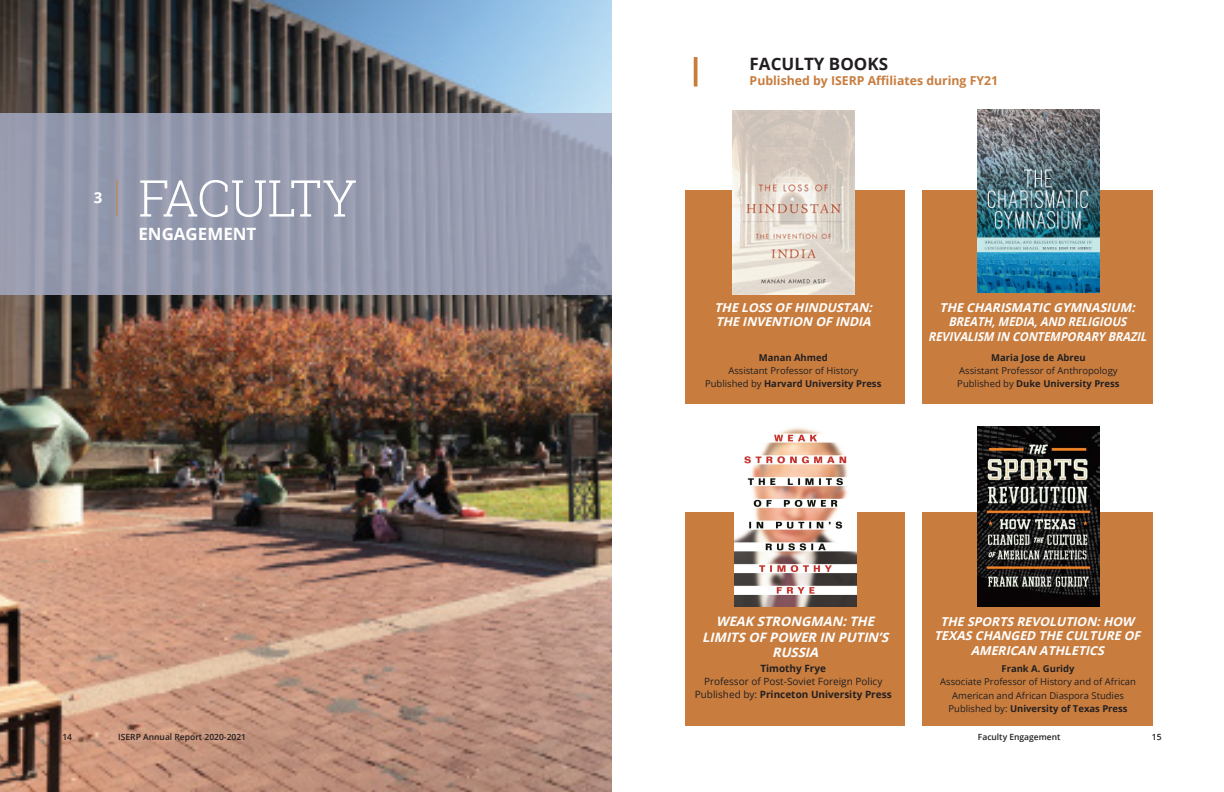
<style>
.page{position:relative;width:1224px;height:792px;background:#fff}
.page>*{position:absolute;margin:0;border:0;box-sizing:border-box;transform-origin:0 0}
.Page_Header_-_Blue{font:300 50.8px "Roboto Slab";letter-spacing:-.02em;color:#fff}
.Page_Header_-_Black{font:700 17px "Open Sans";color:#231f20}
.Page_Header_-_White{font:700 16.9px "Open Sans";color:#fff}
.Page_Section_Title{font:700 15.1px "Open Sans";color:#fff}
.Page_Section_Title-2{font:italic 700 13px/15.6px "Open Sans";color:#fff;text-align:center}
.Page_Section_Title-3{font:italic 700 12.3px/14.7px "Open Sans";color:#fff;text-align:center}
.Page_Section_Title-4{font:700 12.3px "Open Sans";color:#c87d3f}
.Page_Body_Text_-_Bla{font:700 10px "Open Sans";color:#231f20}
.Page_Body_Text_-_Bla-2{font:10px "Open Sans";color:#231f20}
.Page_Body_Text_-_Bla-3{font:700 9.5px "Open Sans";color:#231f20}
.Page_Body_Text_-_Bla-4{font:9.5px/13.2px "Open Sans";color:#231f20;text-align:center}
.t1{font:600 8.5px "Open Sans";color:#231f20}
.s1{font-weight:400}
</style>
<div class="page">
<img style="left:0;top:0;width:612px;height:792px">
<div style="left:685px;top:191px;width:220px;height:213px;background:#c87d3f"></div>
<div style="left:685px;top:512px;width:220px;height:214px;background:#c87d3f"></div>
<div style="left:922px;top:191px;width:230px;height:213px;background:#c87d3f"></div>
<div style="left:922px;top:512px;width:230px;height:214px;background:#c87d3f"></div>
<div style="left:0;top:113px;width:612px;height:182px;background:#989cb0"></div>
<hr style="left:116px;top:179px;width:1px;height:37px;background:#c87d3f">
<svg style="left:694px;top:57px;width:4px;height:30px"></svg>
<img style="left:732px;top:111px;width:122px;height:184px">
<img style="left:734px;top:427px;width:122px;height:180px">
<img style="left:977px;top:110px;width:122px;height:183px">
<img style="left:977px;top:426px;width:123px;height:181px">
<p class="Page_Header_-_Black" style="left:750px;top:52px;width:140px">FACULTY BOOKS</p>
<p class="Page_Section_Title" style="left:94px;top:187px;width:10px">3</p>
<p class="Page_Header_-_Blue" style="left:138px;top:163px;width:220px">FACULTY</p>
<p class="Page_Header_-_White" style="left:138px;top:222px;width:119px">ENGAGEMENT</p>
<p class="Page_Section_Title-4" style="left:750px;top:72px;width:250px">Published by ISERP Affiliates during FY21</p>
<p class="Page_Section_Title-3" style="left:715px;top:300px;width:163px;text-align:left">THELOSSOFHINDUSTAN:<br>THEINVENTION OFINDIA</p>
<p class="Page_Body_Text_-_Bla-3" style="left:759px;top:351px;width:70px">Manan Ahmed</p>
<p class="Page_Body_Text_-_Bla-4" style="left:728px;top:364px;width:131px">Assistant Professor of History</p>
<p class="Page_Body_Text_-_Bla-3" style="left:705px;top:377px;width:178px"><span class="s1">Published by</span> Harvard University Press</p>
<p class="Page_Section_Title-3" style="left:928px;top:300px;width:224px">THECHARISMATIC GYMNASIUM:<br>BREATH,MEDIA,AND RELIGIOUS<br>REVIVALISM IN CONTEMPORARYBRAZIL</p>
<p class="Page_Body_Text_-_Bla-3" style="left:991px;top:351px;width:96px">Maria Jose de Abreu</p>
<p class="Page_Body_Text_-_Bla-4" style="left:959px;top:364px;width:160px">Assistant Professor of Anthropology</p>
<p class="Page_Body_Text_-_Bla-3" style="left:957px;top:377px;width:164px"><span class="s1">Published by</span> Duke University Press</p>
<p class="Page_Section_Title-2" style="left:702px;top:613px;width:192px">WEAK STRONGMAN:THE<br>LIMITSOFPOWER IN PUTIN’S<br>RUSSIA</p>
<p class="Page_Body_Text_-_Bla" style="left:760px;top:662px;width:67px">Timothy Frye</p>
<p class="Page_Body_Text_-_Bla-2" style="left:704px;top:675px;width:180px">Professor of Post-Soviet Foreign Policy</p>
<p class="Page_Body_Text_-_Bla" style="left:695px;top:688px;width:198px"><span class="s1">Published by:</span> Princeton University Press</p>
<p class="Page_Section_Title-3" style="left:934px;top:613px;width:212px">THESPORTSREVOLUTION:HOW<br>TEXASCHANGED THECULTUREOF<br>AMERICAN ATHLETICS</p>
<p class="Page_Body_Text_-_Bla-3" style="left:1002px;top:662px;width:74px">Frank A. Guridy</p>
<p class="Page_Body_Text_-_Bla-4" style="left:940px;top:675px;width:197px">Associate Professor of History and of African<br>American and African Diaspora Studies</p>
<p class="Page_Body_Text_-_Bla-3" style="left:949px;top:702px;width:181px"><span class="s1">Published by:</span> University of Texas Press</p>
<p class="t1" style="left:62px;top:731px;width:11px">14</p>
<p class="t1" style="left:118px;top:731px;width:129px">ISERP Annual Report 2020-2021</p>
<p class="t1" style="left:978px;top:731px;width:84px">Faculty Engagement</p>
<p class="t1" style="left:1152px;top:731px;width:11px">15</p>
</div>
